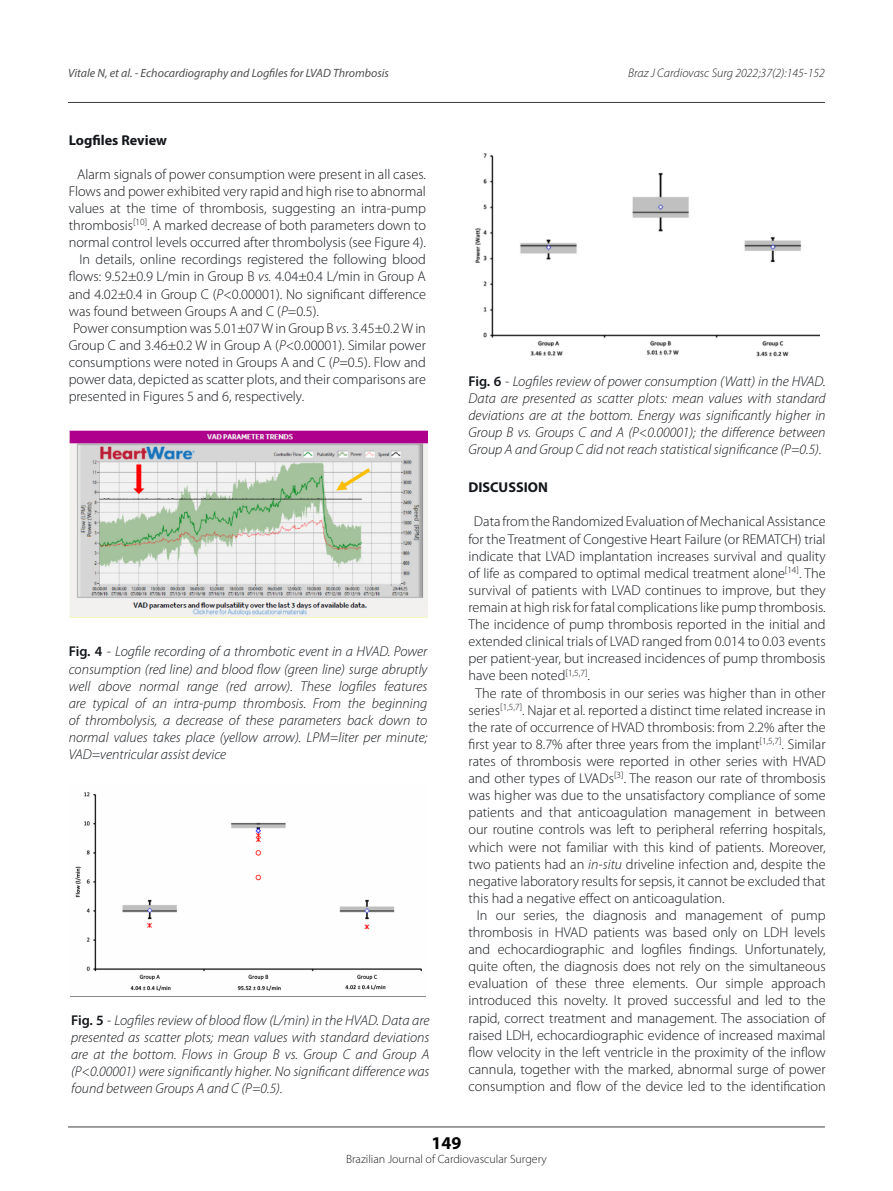
<style>
.page{position:relative;width:893px;height:1191px;background:#fff}
.page>*{position:absolute;margin:0;border:0;box-sizing:border-box;transform-origin:0 0}
.t1{font:700 18px "Myriad Pro";color:#000}
.Texto__s{font:300 14.25px/17.1px "Myriad Pro";color:#13161a;text-align:justify}
.Texto__s-2{font:italic 300 14.25px/17.1px "Myriad Pro";color:#13161a;text-align:justify}
.Texto__s-3{font:700 14.25px "Myriad Pro";color:#13161a}
.t2{font:italic 300 12.45px "Myriad Pro";color:#231f20}
.t3{font:italic 12px "Myriad Pro";color:#4e4f4f}
.t4{font:300 12px "Myriad Pro";color:#231f20}
.s1{font-style:italic}
.s2{font-weight:600;font-style:normal}
.s3{font-style:normal}
</style>
<div class="page">
<hr style="left:68px;top:1126px;width:757px;height:1px;background:#3e3e3f">
<hr style="left:68px;top:102px;width:757px;height:1px;background:#3e3e3f">
<img style="left:69px;top:430px;width:358px;height:188px">
<img style="left:75px;top:792px;width:347px;height:199px">
<img style="left:475px;top:153px;width:345px;height:204px">
<p class="t3" style="left:68px;top:66px;width:323px">Vitale N, et al. - Echocardiography and Logfiles for LVAD Thrombosis</p>
<p class="t2" style="left:628px;top:67px;width:198px">Braz J Cardiovasc Surg 2022;37(2):145-152</p>
<p class="Texto__s-3" style="left:69px;top:132px;width:100px">Logfiles Review</p>
<p class="Texto__s" style="left:69px;top:165px;width:359px;text-align:center">Alarm signals of power consumption were present in all cases.<br>Flows and power exhibited very rapid and high rise to abnormal values at the time of thrombosis, suggesting an intra-pump thrombosis<sup>[10]</sup>. A marked decrease of both parameters down to normal control levels occurred after thrombolysis (see Figure 4).</p>
<p class="Texto__s" style="left:69px;top:251px;width:359px;text-indent:11px">In details, online recordings registered the following blood flows: 9.52±0.9 L/min in Group B <span class="s1">vs.</span> 4.04±0.4 L/min in Group A and 4.02±0.4 in Group C (<span class="s1">P</span>&lt;0.00001). No significant difference was found between Groups A and C (<span class="s1">P</span>=0.5).</p>
<p class="Texto__s" style="left:69px;top:319px;width:359px;text-indent:4px">Power consumption was 5.01±07 W in Group B <span class="s1">vs.</span> 3.45±0.2 W in Group C and 3.46±0.2 W in Group A (<span class="s1">P</span>&lt;0.00001). Similar power consumptions were noted in Groups A and C (<span class="s1">P</span>=0.5). Flow and power data, depicted as scatter plots, and their comparisons are presented in Figures 5 and 6, respectively.</p>
<p class="Texto__s-2" style="left:69px;top:643px;width:360px"><span class="s2">Fig. 4</span> <span class="s3">-</span> Logfile recording of a thrombotic event in a HVAD. Power consumption (red line) and blood flow (green line) surge abruptly well above normal range (red arrow). These logfiles features are typical of an intra-pump thrombosis. From the beginning of thrombolysis, a decrease of these parameters back down to normal values takes place (yellow arrow). LPM=liter per minute; VAD=ventricular assist device</p>
<p class="Texto__s-2" style="left:71px;top:1012px;width:360px"><span class="s2">Fig. 5</span> <span class="s3">-</span> Logfiles review of blood flow (L/min) in the HVAD. Data are presented as scatter plots; mean values with standard deviations are at the bottom. Flows in Group B vs. Group C and Group A (P&lt;0.00001) were significantly higher. No significant difference was found between Groups A and C (P=0.5).</p>
<p class="Texto__s-2" style="left:468px;top:373px;width:359px"><span class="s2">Fig. 6</span> <span class="s3">-</span> Logfiles review of power consumption (Watt) in the HVAD.<br>Data are presented as scatter plots: mean values with standard deviations are at the bottom. Energy was significantly higher in Group B vs. Groups C and A (P&lt;0.00001); the difference between Group A and Group C did not reach statistical significance (P=0.5).</p>
<p class="Texto__s-3" style="left:468px;top:479px;width:81px">DISCUSSION</p>
<p class="Texto__s" style="left:468px;top:513px;width:359px;text-indent:6px">Data from the Randomized Evaluation of Mechanical Assistance for the Treatment of Congestive Heart Failure (or REMATCH) trial indicate that LVAD implantation increases survival and quality of life as compared to optimal medical treatment alone<sup>[14]</sup>. The survival of patients with LVAD continues to improve, but they remain at high risk for fatal complications like pump thrombosis.<br>The incidence of pump thrombosis reported in the initial and extended clinical trials of LVAD ranged from 0.014 to 0.03 events per patient-year, but increased incidences of pump thrombosis have been noted<sup>[1,5,7]</sup>.</p>
<p class="Texto__s" style="left:468px;top:684px;width:359px;text-indent:7px">The rate of thrombosis in our series was higher than in other series<sup>[1,5,7]</sup>. Najar et al. reported a distinct time related increase in the rate of occurrence of HVAD thrombosis: from 2.2% after the first year to 8.7% after three years from the implant<sup>[1,5,7]</sup>. Similar rates of thrombosis were reported in other series with HVAD and other types of LVADs<sup>[3]</sup>. The reason our rate of thrombosis was higher was due to the unsatisfactory compliance of some patients and that anticoagulation management in between our routine controls was left to peripheral referring hospitals, which were not familiar with this kind of patients. Moreover, two patients had an <span class="s1">in-situ</span> driveline infection and, despite the negative laboratory results for sepsis, it cannot be excluded that this had a negative effect on anticoagulation.</p>
<p class="Texto__s" style="left:468px;top:906px;width:359px;text-align:center">In our series, the diagnosis and management of pump thrombosis in HVAD patients was based only on LDH levels and echocardiographic and logfiles findings. Unfortunately, quite often, the diagnosis does not rely on the simultaneous evaluation of these three elements. Our simple approach introduced this novelty. It proved successful and led to the rapid, correct treatment and management. The association of raised LDH, echocardiographic evidence of increased maximal flow velocity in the left ventricle in the proximity of the inflow cannula, together with the marked, abnormal surge of power consumption and flow of the device led to the identification</p>
<p class="t1" style="left:431px;top:1132px;width:31px">149</p>
<p class="t4" style="left:346px;top:1151px;width:202px">Brazilian Journal of Cardiovascular Surgery</p>
</div>
